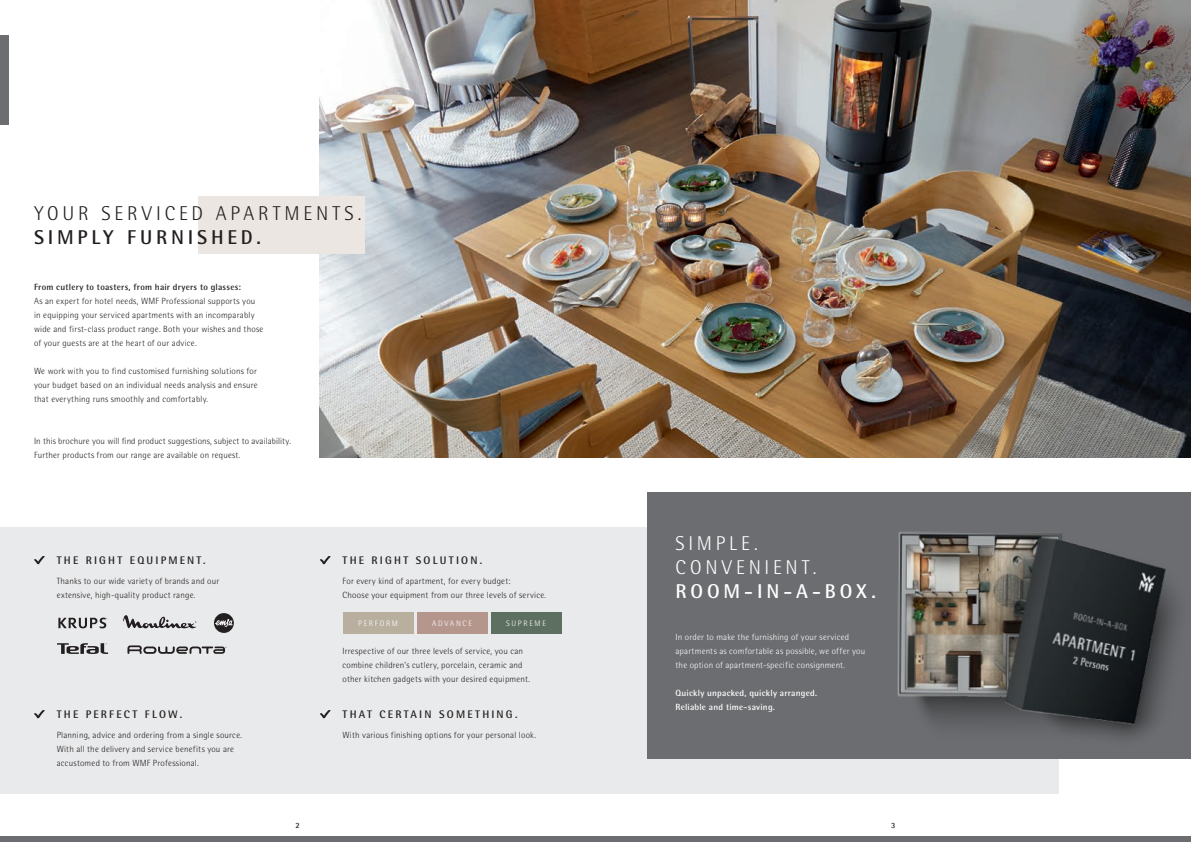
<style>
.page{position:relative;width:1191px;height:842px;background:#fff}
.page>*{position:absolute;margin:0;border:0;box-sizing:border-box;transform-origin:0 0}
.t1{font:300 20px "WMF Rotis";letter-spacing:.185em;color:#231f20}
.t2{font:300 20px/24px "WMF Rotis";letter-spacing:.185em;color:#fff}
.t3{font:500 20px "WMF Rotis";letter-spacing:.19em;color:#231f20}
.t4{font:500 20px "WMF Rotis";letter-spacing:.19em;color:#fff}
.t5{font:500 11px "WMF Rotis";letter-spacing:.2em;color:#231f20}
.t6{font:300 9px/14px "WMF Rotis";letter-spacing:.025em;color:#231f20}
.t7{font:300 9px/14px "WMF Rotis";letter-spacing:.025em;color:#fff}
.t8{font:500 9px/14px "WMF Rotis";letter-spacing:.025em;color:#fff}
.t9{font:500 9px "WMF Rotis";letter-spacing:.025em;color:#231f20}
.t10{font:300 8px "WMF Rotis";letter-spacing:.21em;color:#fff}
.t11{font:500 8px "WMF Rotis";color:#231f20}
</style>
<div class="page">
<div style="left:0;top:836px;width:1191px;height:6px;background:#6c6d70"></div>
<div style="left:0;top:35px;width:9px;height:90px;background:#6c6d70"></div>
<div style="left:0;top:528px;width:1058px;height:266px;background:#e9eaeb"></div>
<div style="left:648px;top:493px;width:543px;height:266px;background:#6c6d70"></div>
<img style="left:320px;top:0;width:871px;height:458px">
<div style="left:198px;top:196px;width:167px;height:58px;background:#ece6e2"></div>
<svg style="left:34px;top:710px;width:11px;height:8px"></svg>
<svg style="left:320px;top:710px;width:10px;height:8px"></svg>
<svg style="left:34px;top:556px;width:11px;height:8px"></svg>
<div style="left:343px;top:612px;width:70px;height:21px;background:#b8af9e"></div>
<div style="left:214px;top:613px;width:20px;height:20px;background:#231f20;border-radius:50%"></div>
<svg style="left:214px;top:619px;width:19px;height:9px"></svg>
<svg style="left:58px;top:618px;width:49px;height:10px"></svg>
<svg style="left:123px;top:615px;width:73px;height:13px"></svg>
<svg style="left:127px;top:645px;width:100px;height:9px"></svg>
<svg style="left:57px;top:643px;width:51px;height:11px"></svg>
<div style="left:416px;top:612px;width:71px;height:21px;background:#b5968d"></div>
<div style="left:490px;top:612px;width:71px;height:21px;background:#5d6f61"></div>
<svg style="left:320px;top:556px;width:10px;height:8px"></svg>
<img style="left:897px;top:532px;width:280px;height:206px">
<h1 class="t1" style="left:34px;top:202px;width:329px">YOUR SERVICED APARTMENTS.</h1>
<h1 class="t3" style="left:34px;top:225px;width:228px">SIMPLY FURNISHED.</h1>
<p class="t9" style="left:34px;top:281px;width:208px">From cutlery to toasters, from hair dryers to glasses:</p>
<p class="t6" style="left:34px;top:294px;width:231px">As an expert for hotel needs, WMF Professional supports you in equipping your serviced apartments with an incomparably wide and first-class product range. Both your wishes and those of your guests are at the heart of our advice.</p>
<p class="t6" style="left:34px;top:364px;width:225px;text-align:justify">We work with you to find customised furnishing solutions for your budget based on an individual needs analysis and ensure that everything runs smoothly and comfortably.</p>
<p class="t6" style="left:34px;top:434px;width:258px">In this brochure you will find product suggestions, subject to availability.<br>Further products from our range are available on request.</p>
<p class="t5" style="left:57px;top:554px;width:151px">THE RIGHT EQUIPMENT.</p>
<p class="t6" style="left:57px;top:574px;width:164px">Thanks to our wide variety of brands and our extensive, high-quality product range.</p>
<p class="t5" style="left:57px;top:708px;width:127px">THE PERFECT FLOW.</p>
<p class="t6" style="left:57px;top:728px;width:187px">Planning, advice and ordering from a single source.<br>With all the delivery and service benefits you are accustomed to from WMF Professional.</p>
<p class="t5" style="left:342px;top:554px;width:141px">THE RIGHT SOLUTION.</p>
<p class="t6" style="left:342px;top:574px;width:205px">For every kind of apartment, for every budget:<br>Choose your equipment from our three levels of service.</p>
<p class="t10" style="left:358px;top:618px;width:41px">PERFORM</p>
<p class="t10" style="left:432px;top:618px;width:42px">ADVANCE</p>
<p class="t10" style="left:506px;top:618px;width:41px">SUPREME</p>
<p class="t6" style="left:342px;top:644px;width:189px">Irrespective of our three levels of service, you can combine children's cutlery, porcelain, ceramic and other kitchen gadgets with your desired equipment.</p>
<p class="t5" style="left:342px;top:708px;width:176px">THAT CERTAIN SOMETHING.</p>
<p class="t6" style="left:342px;top:728px;width:195px">With various finishing options for your personal look.</p>
<h1 class="t2" style="left:675px;top:531px;width:142px">SIMPLE.<br>CONVENIENT.</h1>
<h1 class="t4" style="left:675px;top:579px;width:202px">ROOM-IN-A-BOX.</h1>
<p class="t7" style="left:675px;top:630px;width:191px">In order to make the furnishing of your serviced apartments as comfortable as possible, we offer you the option of apartment-specific consignment.</p>
<p class="t8" style="left:675px;top:686px;width:143px">Quickly unpacked, quickly arranged.<br>Reliable and time-saving.</p>
<p class="t11" style="left:295px;top:820px;width:6px">2</p>
<p class="t11" style="left:891px;top:820px;width:6px">3</p>
</div>
